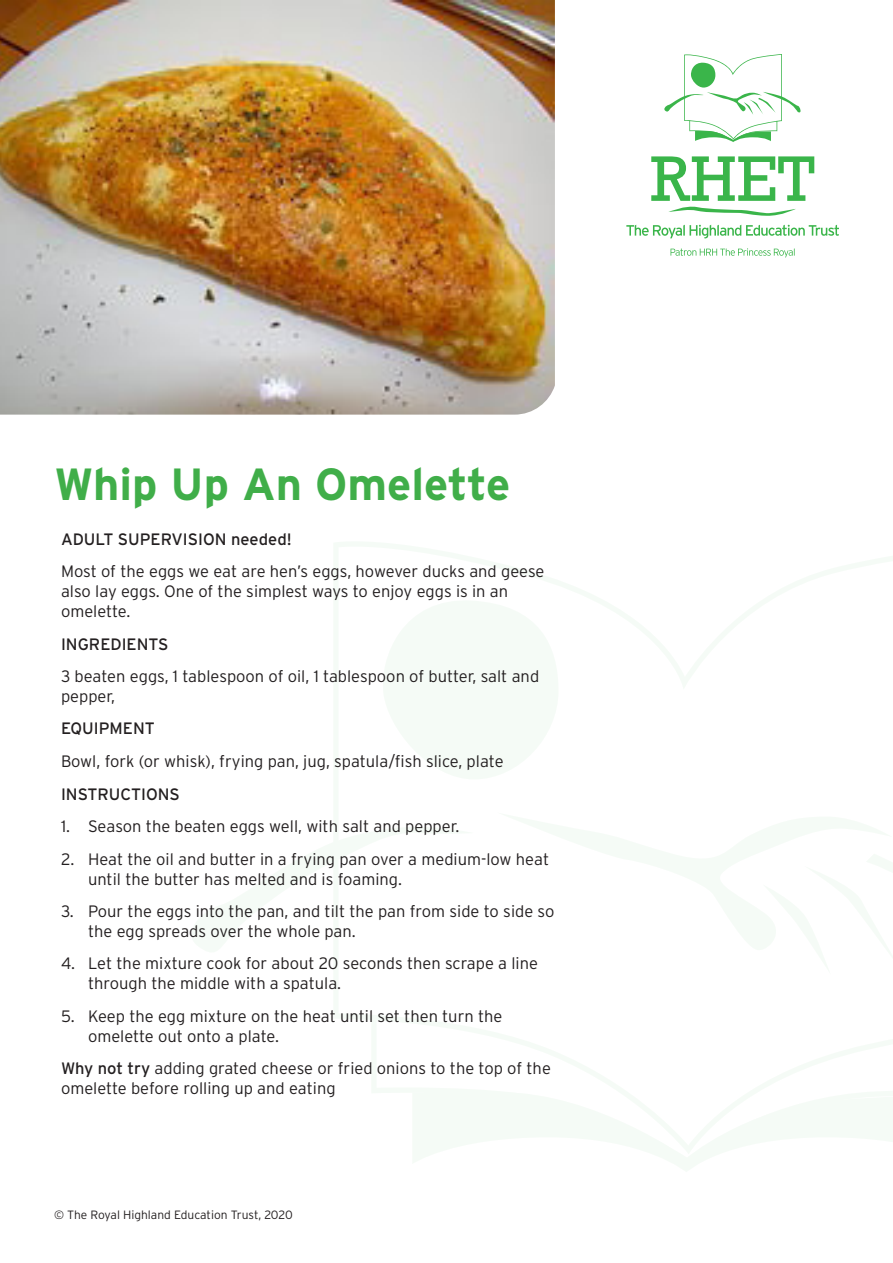
<style>
.page{position:relative;width:893px;height:1263px;background:#fff}
.page>*{position:absolute;margin:0;border:0;box-sizing:border-box;transform-origin:0 0}
.t1{font:700 45px "Interstate";color:#40ae49}
.t2{font:300 16.5px/19.8px "Interstate";color:#231f20}
.t3{font:16.5px "Interstate";color:#231f20}
.t4{font:300 12px "Interstate";color:#231f20}
.s1{font-weight:400}
</style>
<div class="page">
<svg style="left:651px;top:156px;width:163px;height:60px"></svg>
<svg style="left:664px;top:54px;width:137px;height:88px"></svg>
<svg style="left:670px;top:248px;width:125px;height:9px"></svg>
<svg style="left:626px;top:225px;width:213px;height:13px"></svg>
<img style="left:0;top:0;width:555px;height:415px">
<p class="t1" style="left:54px;top:456px;width:458px">Whip Up An Omelette</p>
<p class="t3" style="left:61px;top:529px;width:232px">ADULT SUPERVISION needed!</p>
<p class="t2" style="left:61px;top:561px;width:485px">Most of the eggs we eat are hen’s eggs, however ducks and geese also lay eggs. One of the simplest ways to enjoy eggs is in an omelette.</p>
<p class="t3" style="left:61px;top:634px;width:109px">INGREDIENTS</p>
<p class="t2" style="left:61px;top:666px;width:480px">3 beaten eggs, 1 tablespoon of oil, 1 tablespoon of butter, salt and pepper,</p>
<p class="t3" style="left:61px;top:719px;width:95px">EQUIPMENT</p>
<p class="t2" style="left:61px;top:751px;width:444px">Bowl, fork (or whisk), frying pan, jug, spatula/fish slice, plate</p>
<p class="t3" style="left:61px;top:784px;width:120px">INSTRUCTIONS</p>
<p class="t2" style="left:61px;top:816px;width:400px">1. Season the beaten eggs well, with salt and pepper.</p>
<p class="t2" style="left:88px;top:849px;width:463px;text-indent:-27px">2. Heat the oil and butter in a frying pan over a medium-low heat until the butter has melted and is foaming.</p>
<p class="t2" style="left:88px;top:901px;width:468px;text-indent:-27px">3. Pour the eggs into the pan, and tilt the pan from side to side so the egg spreads over the whole pan.</p>
<p class="t2" style="left:88px;top:953px;width:451px;text-indent:-27px">4. Let the mixture cook for about 20 seconds then scrape a line through the middle with a spatula.</p>
<p class="t2" style="left:88px;top:1006px;width:416px;text-indent:-27px">5. Keep the egg mixture on the heat until set then turn the omelette out onto a plate.</p>
<p class="t2" style="left:61px;top:1058px;width:491px"><span class="s1">Why not try</span> adding grated cheese or fried onions to the top of the omelette before rolling up and eating</p>
<p class="t4" style="left:54px;top:1207px;width:240px">© The Royal Highland Education Trust, 2020</p>
</div>
